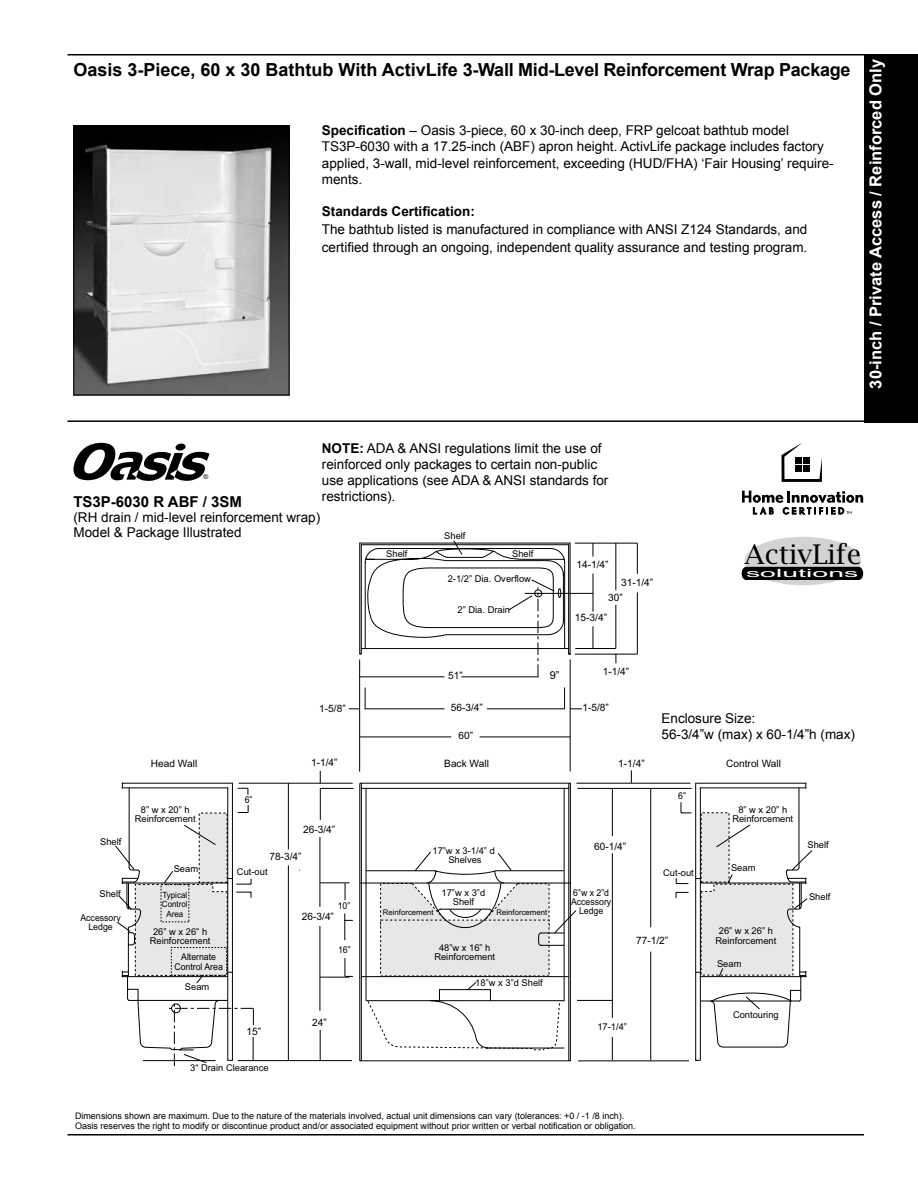
<style>
.page{position:relative;width:918px;height:1188px;background:#fff}
.page>*{position:absolute;margin:0;border:0;box-sizing:border-box;transform-origin:0 0}
.t1{font:27.15px "Lucida Bright";color:#000}
.t2{font:700 18px "Arial";letter-spacing:-.015em;color:#000}
.t3{font:700 16.5px "Arial";color:#fff}
.t4{font:700 15px "Arial";color:#000}
.t5{font:13.5px/16.2px "Arial";color:#000}
.t6{font:700 13.5px "Arial";color:#000}
.t7{font:11.25px "Arial Narrow";color:#fff;scale:3.08 1}
.t8{font:10.95px "Arial";color:#000}
.t9{font:10.2px "Arial";color:#000}
.t10{font:9.3px/9.3px "Arial";color:#000;text-align:center}
.t11{font:9.3px/9.3px "Arial";color:#000;text-align:center;scale:.93 1}
.t12{font:9px/10.8px "Arial";color:#000}
.t13{font:8.55px/9.3px "Arial";color:#000;text-align:center;scale:.93 1}
.t14{font:7.8px "Arial";color:#000}
.t15{font:6.6px "Arial";color:#000}
.s1{font-weight:700}
</style>
<div class="page">
<svg style="left:121px;top:971px;width:686px;height:79px"></svg>
<svg style="left:254px;top:932px;width:446px;height:70px"></svg>
<hr style="left:575px;top:543px;width:62px;height:1px;background:#000">
<hr style="left:616px;top:543px;width:1px;height:47px;background:#000">
<hr style="left:637px;top:543px;width:1px;height:31px;background:#000">
<hr style="left:578px;top:1061px;width:111px;height:1px;background:#000">
<hr style="left:320px;top:1030px;width:1px;height:31px;background:#000">
<hr style="left:320px;top:926px;width:1px;height:85px;background:#000">
<hr style="left:288px;top:865px;width:1px;height:195px;background:#000">
<svg style="left:593px;top:543px;width:1px;height:14px"></svg>
<hr style="left:593px;top:574px;width:1px;height:38px;background:#000">
<hr style="left:238px;top:1060px;width:114px;height:1px;background:#000">
<hr style="left:650px;top:952px;width:1px;height:108px;background:#000">
<hr style="left:612px;top:853px;width:1px;height:165px;background:#000">
<hr style="left:577px;top:1000px;width:35px;height:1px;background:#000">
<svg style="left:612px;top:1037px;width:1px;height:23px"></svg>
<svg style="left:700px;top:932px;width:106px;height:78px"></svg>
<svg style="left:115px;top:579px;width:698px;height:353px"></svg>
<svg style="left:320px;top:540px;width:262px;height:451px"></svg>
<svg style="left:122px;top:783px;width:132px;height:283px"></svg>
<svg style="left:237px;top:788px;width:340px;height:146px"></svg>
<img style="left:75px;top:127px;width:212px;height:266px">
<div style="left:73px;top:125px;width:216px;height:270px;border:1px solid #000"></div>
<div style="left:655px;top:620px;width:226px;height:99px;background:#fff"></div>
<div style="left:864px;top:54px;width:54px;height:369px;background:#000"></div>
<div style="left:745px;top:537px;width:116px;height:48px;background:#d1d3d4;border-radius:50%"></div>
<div style="left:742px;top:567px;width:121px;height:13px;background:#000"></div>
<hr style="left:68px;top:1134px;width:796px;height:2px;background:#000">
<hr style="left:68px;top:54px;width:796px;height:2px;background:#000">
<svg style="left:73px;top:443px;width:137px;height:38px"></svg>
<hr style="left:68px;top:420px;width:796px;height:2px;background:#000">
<svg style="left:781px;top:443px;width:41px;height:39px"></svg>
<div style="left:795px;top:457px;width:7px;height:7px;background:#000"></div>
<div style="left:803px;top:457px;width:6px;height:7px;background:#000"></div>
<div style="left:795px;top:465px;width:7px;height:7px;background:#000"></div>
<div style="left:803px;top:465px;width:6px;height:7px;background:#000"></div>
<svg style="left:742px;top:491px;width:121px;height:23px"></svg>
<h2 class="t2" style="left:74px;top:58px;width:779px">Oasis 3-Piece, 60 x 30 Bathtub With ActivLife 3-Wall Mid-Level Reinforcement Wrap Package</h2>
<p class="t5" style="left:322px;top:122px;width:513px"><span class="s1">Specification</span> – Oasis 3-piece, 60 x 30-inch deep, FRP gelcoat bathtub model TS3P-6030 with a 17.25-inch (ABF) apron height. ActivLife package includes factory applied, 3-wall, mid-level reinforcement, exceeding (HUD/FHA) ‘Fair Housing’ require&shy;ments.</p>
<p class="t6" style="left:322px;top:202px;width:155px">Standards Certification:</p>
<p class="t5" style="left:322px;top:220px;width:487px;line-height:18px">The bathtub listed is manufactured in compliance with ANSI Z124 Standards, and certified through an ongoing, independent quality assurance and testing program.</p>
<p class="t3" style="left:865px;top:389px;width:331px;rotate:-90deg">30-inch / Private Access / Reinforced Only</p>
<p class="t5" style="left:322px;top:440px;width:288px"><span class="s1">NOTE:</span> ADA &amp; ANSI regulations limit the use of reinforced only packages to certain non-public use applications (see ADA &amp; ANSI standards for restrictions).</p>
<p class="t15" style="left:204px;top:472px;width:6px">®</p>
<p class="t4" style="left:73px;top:492px;width:170px">TS3P-6030 R ABF / 3SM</p>
<p class="t5" style="left:73px;top:510px;width:248px;line-height:15px">(RH drain / mid-level reinforcement wrap)<br>Model &amp; Package Illustrated</p>
<p class="t10" style="left:444px;top:531px;width:23px">Shelf</p>
<p class="t10" style="left:386px;top:549px;width:23px">Shelf</p>
<p class="t10" style="left:512px;top:549px;width:23px">Shelf</p>
<p class="t10" style="left:448px;top:574px;width:85px">2-1/2” Dia. Overflow</p>
<p class="t10" style="left:458px;top:605px;width:54px">2” Dia. Drain</p>
<p class="t9" style="left:577px;top:558px;width:34px">14-1/4”</p>
<p class="t9" style="left:621px;top:576px;width:34px">31-1/4”</p>
<p class="t9" style="left:608px;top:591px;width:16px">30”</p>
<p class="t9" style="left:575px;top:611px;width:34px">15-3/4”</p>
<h1 class="t1" style="left:745px;top:539px;width:118px">ActivLife</h1>
<p class="t7" style="left:746px;top:567px;width:38px">solutions</p>
<p class="t9" style="left:319px;top:702px;width:28px">1-5/8”</p>
<p class="t9" style="left:448px;top:668px;width:16px">51”</p>
<p class="t9" style="left:451px;top:701px;width:34px">56-3/4”</p>
<p class="t9" style="left:458px;top:729px;width:16px">60”</p>
<p class="t8" style="left:550px;top:668px;width:11px">9”</p>
<p class="t9" style="left:603px;top:664px;width:28px">1-1/4”</p>
<p class="t9" style="left:582px;top:701px;width:28px">1-5/8”</p>
<p class="t5" style="left:662px;top:710px;width:195px">Enclosure Size:<br>56-3/4”w (max) x 60-1/4”h (max)</p>
<p class="t9" style="left:311px;top:756px;width:28px">1-1/4”</p>
<p class="t9" style="left:151px;top:757px;width:48px">Head Wall</p>
<p class="t9" style="left:618px;top:756px;width:28px">1-1/4”</p>
<p class="t9" style="left:726px;top:757px;width:56px">Control Wall</p>
<p class="t9" style="left:444px;top:757px;width:46px">Back Wall</p>
<p class="t11" style="left:245px;top:795px;width:10px">6”</p>
<p class="t11" style="left:678px;top:791px;width:10px">6”</p>
<p class="t10" style="left:135px;top:805px;width:62px">8” w x 20” h<br>Reinforcement</p>
<p class="t9" style="left:303px;top:822px;width:34px">26-3/4”</p>
<p class="t10" style="left:100px;top:837px;width:23px">Shelf</p>
<p class="t10" style="left:174px;top:864px;width:26px">Seam</p>
<p class="t9" style="left:269px;top:850px;width:34px">78-3/4”</p>
<p class="t10" style="left:432px;top:846px;width:64px">17”w x 3-1/4” d<br>Shelves</p>
<p class="t9" style="left:594px;top:839px;width:34px">60-1/4”</p>
<p class="t10" style="left:237px;top:867px;width:32px">Cut-out</p>
<p class="t10" style="left:663px;top:868px;width:32px">Cut-out</p>
<p class="t10" style="left:99px;top:889px;width:23px">Shelf</p>
<p class="t11" style="left:80px;top:913px;width:45px">Accessory<br>Ledge</p>
<p class="t13" style="left:162px;top:890px;width:29px">Typical<br>Control<br>Area</p>
<p class="t10" style="left:150px;top:927px;width:62px">26” w x 26” h<br>Reinforcement</p>
<p class="t11" style="left:174px;top:953px;width:54px">Alternate<br>Control Area</p>
<p class="t11" style="left:338px;top:902px;width:15px">10”</p>
<p class="t11" style="left:338px;top:945px;width:15px">16”</p>
<p class="t9" style="left:302px;top:909px;width:34px">26-3/4”</p>
<p class="t10" style="left:442px;top:888px;width:45px">17”w x 3”d<br>Shelf</p>
<p class="t14" style="left:383px;top:907px;width:52px">Reinforcement</p>
<p class="t14" style="left:497px;top:907px;width:52px">Reinforcement</p>
<p class="t10" style="left:434px;top:943px;width:62px">48”w x 16” h<br>Reinforcement</p>
<p class="t11" style="left:571px;top:888px;width:45px">6”w x 2”d<br>Accessory<br>Ledge</p>
<p class="t9" style="left:636px;top:933px;width:34px">77-1/2”</p>
<p class="t10" style="left:185px;top:983px;width:26px">Seam</p>
<p class="t10" style="left:475px;top:978px;width:69px">18”w x 3”d Shelf</p>
<p class="t9" style="left:247px;top:1025px;width:16px">15”</p>
<p class="t9" style="left:312px;top:1016px;width:16px">24”</p>
<p class="t10" style="left:597px;top:1022px;width:31px">17-1/4”</p>
<p class="t10" style="left:190px;top:1063px;width:80px">3“ Drain Clearance</p>
<p class="t12" style="left:75px;top:1110px;width:562px">Dimensions shown are maximum. Due to the nature of the materials involved, actual unit dimensions can vary (tolerances: +0 / -1 /8 inch).<br>Oasis reserves the right to modify or discontinue product and/or associated equipment without prior written or verbal notification or obligation.</p>
<p class="t10" style="left:732px;top:805px;width:62px">8” w x 20” h<br>Reinforcement</p>
<p class="t10" style="left:731px;top:863px;width:26px">Seam</p>
<p class="t10" style="left:715px;top:927px;width:62px">26” w x 26” h<br>Reinforcement</p>
<p class="t10" style="left:717px;top:960px;width:26px">Seam</p>
<p class="t10" style="left:807px;top:840px;width:23px">Shelf</p>
<p class="t10" style="left:809px;top:892px;width:23px">Shelf</p>
<p class="t10" style="left:733px;top:1010px;width:47px">Contouring</p>
</div>
